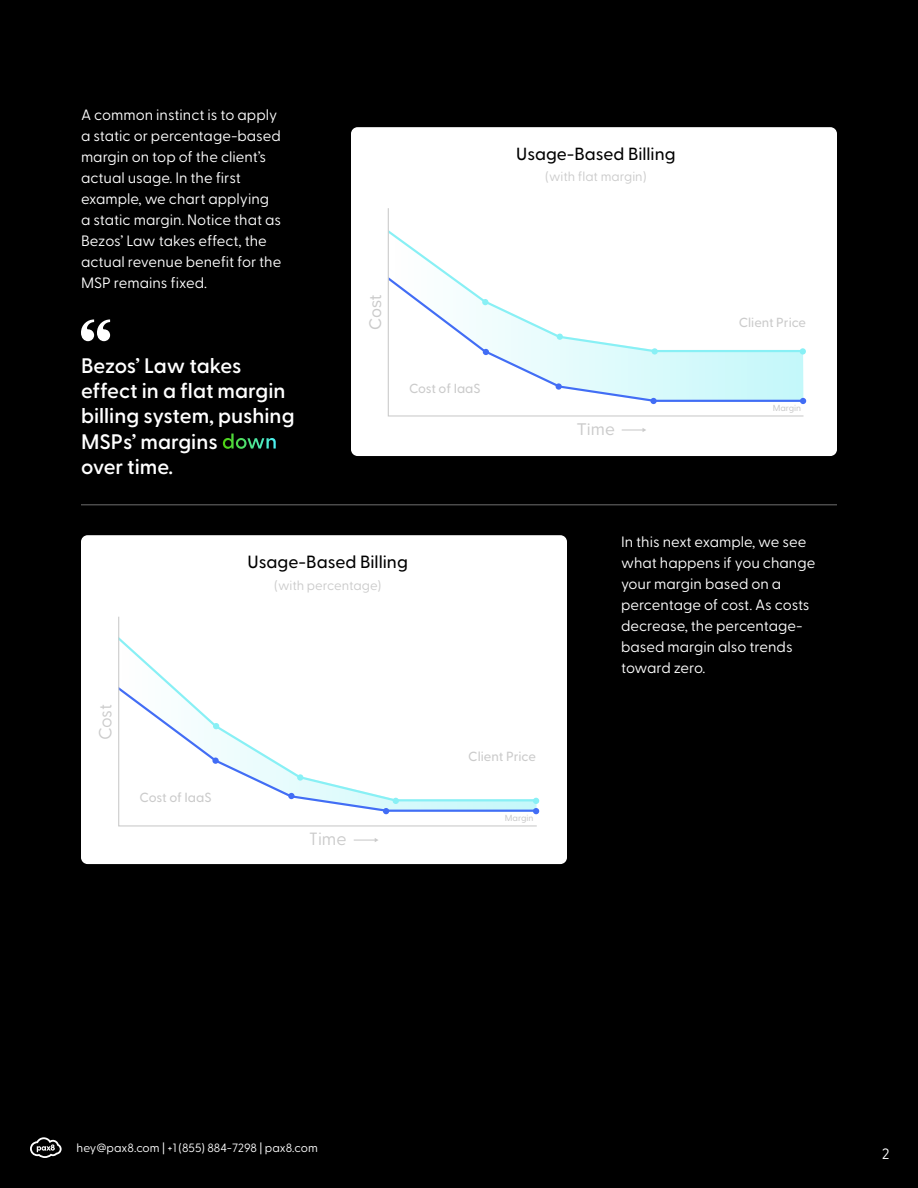
<style>
.page{position:relative;width:918px;height:1188px;background:#000}
.page>*{position:absolute;margin:0;border:0;box-sizing:border-box;transform-origin:0 0}
.t1{font:600 21px/25.2px "Greycliff CF";color:#fff}
.t2{font:500 17.7px "Greycliff CF";color:#000}
.t3{font:17.7px "Greycliff CF";letter-spacing:-.01em;color:#cbcbcb}
.t4{font:500 17.55px "Greycliff CF";color:#000}
.t5{font:17.55px "Proxima Nova";color:#cbcbcb}
.t6{font:15px/21px "Greycliff CF";color:#fff}
.t7{font:500 13.2px "Greycliff CF";color:#cbcbcb}
.t8{font:13.2px "Greycliff CF";color:#cbcbcb}
.t9{font:12px "Greycliff CF";color:#fff}
.t10{font:500 8.85px "Greycliff CF";color:#cbcbcb}
</style>
<div class="page">
<svg style="left:30px;top:1137px;width:32px;height:21px"></svg>
<div style="left:351px;top:127px;width:486px;height:329px;background:#fff;border-radius:7px"></div>
<div style="left:81px;top:535px;width:486px;height:329px;background:#fff;border-radius:7px"></div>
<svg style="left:81px;top:319px;width:29px;height:22px"></svg>
<svg style="left:387px;top:208px;width:417px;height:209px"></svg>
<hr style="left:622px;top:429px;width:21px;height:2px;background:#cbcbcb">
<svg style="left:800px;top:398px;width:6px;height:6px"></svg>
<div style="left:650px;top:398px;width:7px;height:6px;background:#426df5;border-radius:50%"></div>
<div style="left:556px;top:383px;width:6px;height:7px;background:#426df5;border-radius:50%"></div>
<svg style="left:483px;top:349px;width:6px;height:6px"></svg>
<svg style="left:482px;top:299px;width:6px;height:6px"></svg>
<svg style="left:557px;top:334px;width:6px;height:6px"></svg>
<div style="left:652px;top:348px;width:6px;height:7px;background:#88f0f5;border-radius:50%"></div>
<div style="left:800px;top:348px;width:6px;height:7px;background:#88f0f5;border-radius:50%"></div>
<svg style="left:118px;top:616px;width:419px;height:211px"></svg>
<svg style="left:354px;top:838px;width:24px;height:4px"></svg>
<div style="left:288px;top:793px;width:7px;height:6px;background:#426df5;border-radius:50%"></div>
<div style="left:212px;top:758px;width:7px;height:6px;background:#426df5;border-radius:50%"></div>
<svg style="left:213px;top:723px;width:6px;height:6px"></svg>
<div style="left:297px;top:774px;width:6px;height:7px;background:#88f0f5;border-radius:50%"></div>
<svg style="left:383px;top:798px;width:16px;height:16px"></svg>
<svg style="left:533px;top:798px;width:6px;height:16px"></svg>
<hr style="left:81px;top:504px;width:756px;height:1px;background:#707070">
<p class="t6" style="left:81px;top:103px;width:202px">A common instinct is to apply a static or percentage-based margin on top of the client’s actual usage. In the first example, we chart applying a static margin. Notice that as<br>Bezos’ Law takes effect, the actual revenue benefit for the<br>MSP remains fixed.</p>
<h1 class="t1" style="left:81px;top:352px;width:215px">Bezos’ Law takes effect in a flat margin billing system, pushing<br>MSPs’ margins down over time.</h1>
<p class="t5" style="left:362px;top:330px;width:37px;rotate:-90deg">Cost</p>
<p class="t7" style="left:409px;top:378px;width:73px">Cost of IaaS</p>
<p class="t3" style="left:92px;top:740px;width:38px;rotate:-90deg">Cost</p>
<p class="t2" style="left:248px;top:549px;width:162px">Usage-Based Billing</p>
<p class="t8" style="left:274px;top:575px;width:109px">(with percentage)</p>
<p class="t4" style="left:516px;top:141px;width:161px">Usage-Based Billing</p>
<p class="t8" style="left:545px;top:167px;width:103px">(with flat margin)</p>
<p class="t5" style="left:577px;top:416px;width:40px">Time</p>
<p class="t7" style="left:739px;top:313px;width:69px">Client Price</p>
<p class="t10" style="left:773px;top:401px;width:30px">Margin</p>
<p class="t6" style="left:621px;top:530px;width:196px">In this next example, we see what happens if you change your margin based on a percentage of cost. As costs decrease, the percentage&shy;based margin also trends toward zero.</p>
<p class="t7" style="left:140px;top:788px;width:74px">Cost of IaaS</p>
<p class="t3" style="left:309px;top:826px;width:39px">Time</p>
<p class="t7" style="left:468px;top:746px;width:69px">Client Price</p>
<p class="t10" style="left:505px;top:811px;width:30px">Margin</p>
<p class="t9" style="left:77px;top:1139px;width:243px">hey@pax8.com | +1 (855) 884-7298 | pax8.com</p>
<p class="t6" style="left:882px;top:1142px;width:9px">2</p>
</div>
